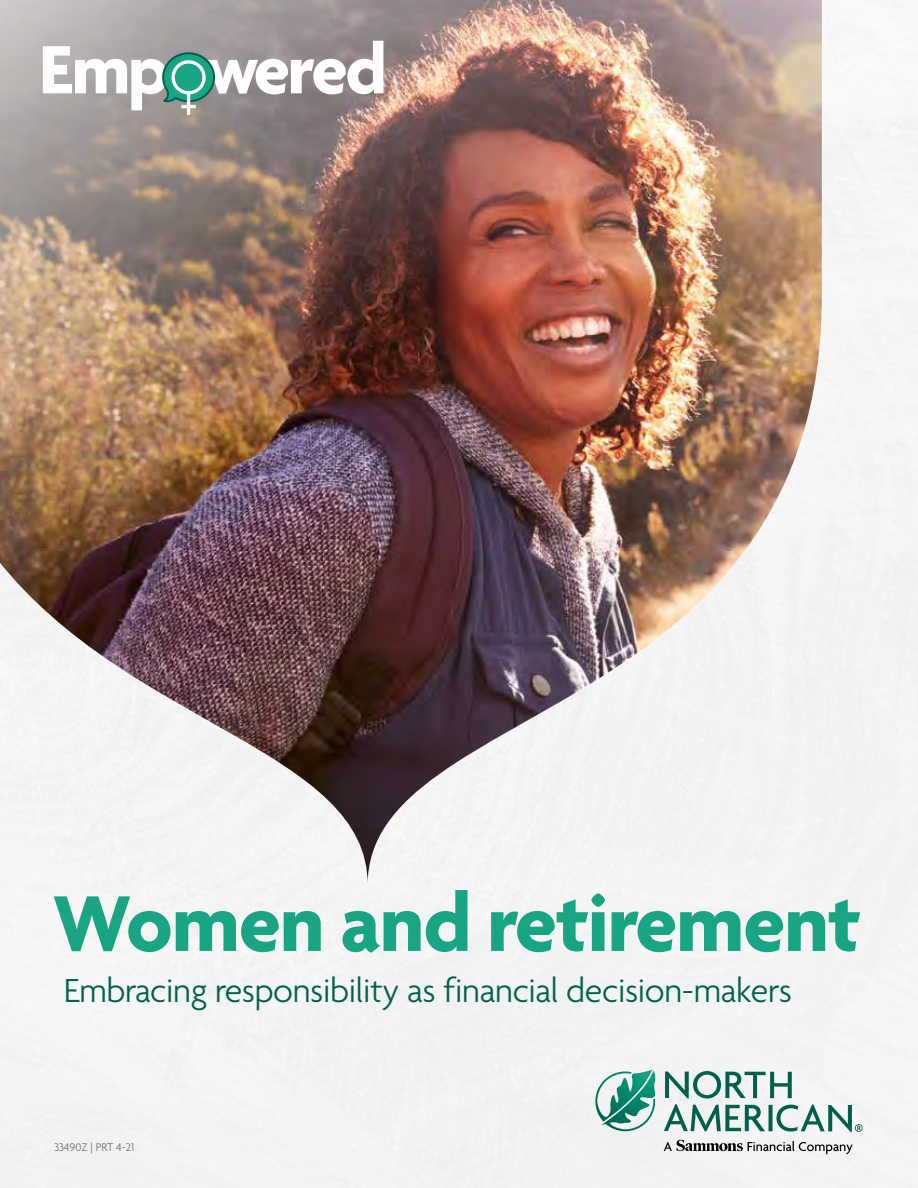
<style>
.page{position:relative;width:918px;height:1188px;background:#f4f4f4}
.page>*{position:absolute;margin:0;border:0;box-sizing:border-box;transform-origin:0 0}
.t1{font:700 85.5px "Agenda";letter-spacing:-.01em;color:#19a583}
.t2{font:700 73.8px "Agenda";letter-spacing:-.03em;color:#fff}
.t3{font:300 36px "Agenda";letter-spacing:-.01em;color:#00604b}
.t4{font:300 12px "Agenda";color:#6d6e71}
</style>
<div class="page">
<svg style="left:595px;top:1070px;width:61px;height:61px"></svg>
<svg style="left:664px;top:1140px;width:189px;height:14px"></svg>
<svg style="left:664px;top:1071px;width:199px;height:61px"></svg>
<img style="left:0;top:0;width:822px;height:883px">
<svg style="left:160px;top:51px;width:56px;height:52px;background:#479c87"></svg>
<hr style="left:187px;top:93px;width:3px;height:22px;background:#fff">
<hr style="left:181px;top:105px;width:15px;height:3px;background:#fff">
<div style="left:171px;top:60px;width:35px;height:34px;border:3px solid #fff;border-radius:50%"></div>
<h2 class="t2" style="left:39px;top:30px;width:349px">Emp wered</h2>
<h1 class="t1" style="left:53px;top:878px;width:809px">Women and retirement</h1>
<p class="t3" style="left:64px;top:971px;width:730px">Embracing responsibility as financial decision-makers</p>
<p class="t4" style="left:54px;top:1140px;width:82px">33490Z | PRT 4-21</p>
</div>
